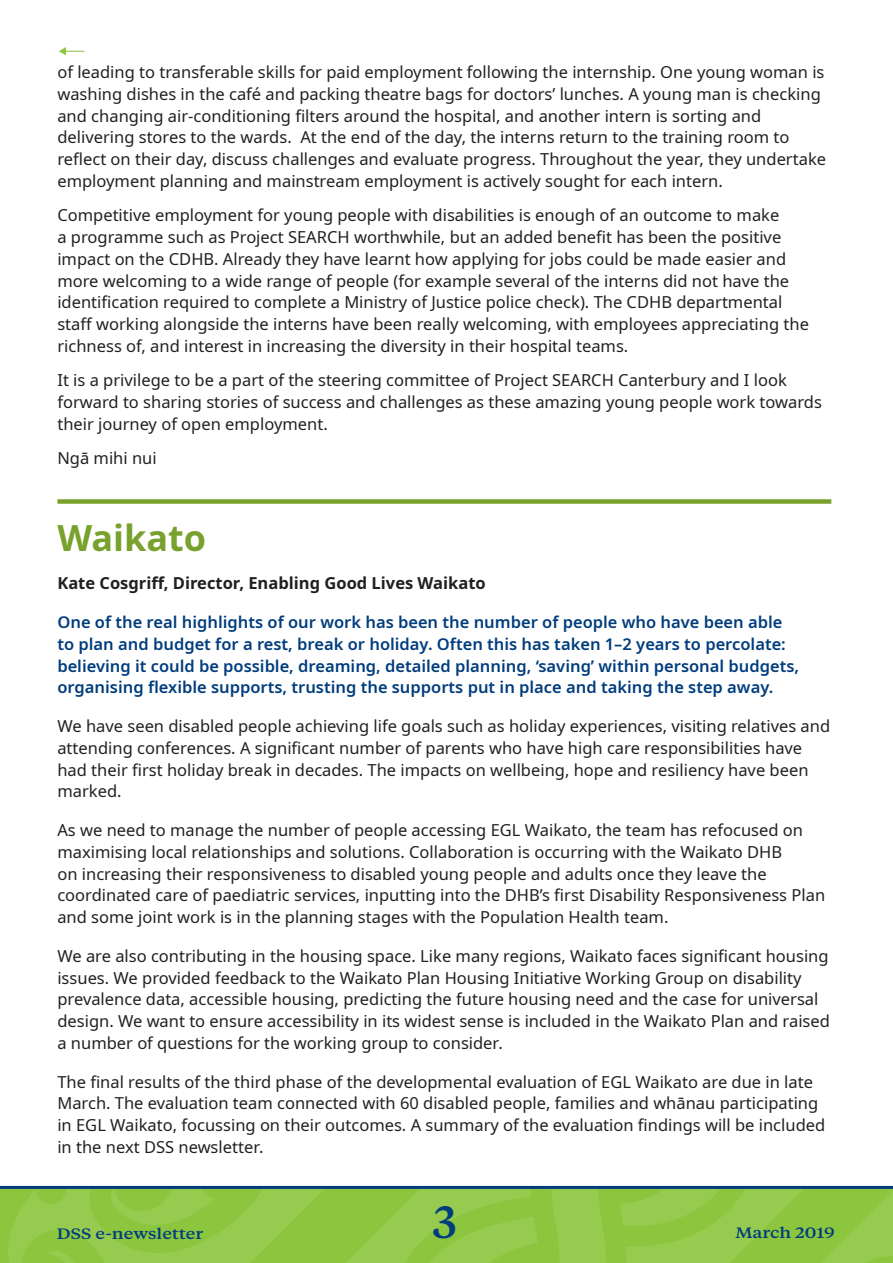
<style>
.page{position:relative;width:893px;height:1263px;background:#fff}
.page>*{position:absolute;margin:0;border:0;box-sizing:border-box;transform-origin:0 0}
.t1{font:500 45px "Tiempos Text";color:#013d7d}
.Head{font:700 36px "Noto Sans";color:#78a22d}
.Body_text{font:16.5px/21.8px "Noto Sans";color:#231f20}
.Body_text_1st_para{font:600 16.5px/21.8px "Noto Sans";color:#013d7d}
.Body_text-2{font:700 16.5px "Noto Sans";color:#231f20}
.t2{font:500 15px "Tiempos Text";color:#013d7d;scale:1.2 1}
</style>
<div class="page">
<svg style="left:0;top:1189px;width:893px;height:74px;background:#90c846"></svg>
<hr style="left:0;top:1186px;width:893px;height:3px;background:#013d7d">
<svg style="left:59px;top:47px;width:25px;height:8px"></svg>
<div style="left:57px;top:499px;width:774px;height:5px;background:#78a22d"></div>
<p class="Body_text" style="left:57px;top:62px;width:770px">of leading to transferable skills for paid employment following the internship. One young woman is washing dishes in the café and packing theatre bags for doctors’ lunches. A young man is checking and changing air-conditioning filters around the hospital, and another intern is sorting and delivering stores to the wards. At the end of the day, the interns return to the training room to reflect on their day, discuss challenges and evaluate progress. Throughout the year, they undertake employment planning and mainstream employment is actively sought for each intern.</p>
<p class="Body_text" style="left:57px;top:205px;width:753px">Competitive employment for young people with disabilities is enough of an outcome to make<br>a programme such as Project SEARCH worthwhile, but an added benefit has been the positive impact on the CDHB. Already they have learnt how applying for jobs could be made easier and more welcoming to a wide range of people (for example several of the interns did not have the identification required to complete a Ministry of Justice police check). The CDHB departmental staff working alongside the interns have been really welcoming, with employees appreciating the richness of, and interest in increasing the diversity in their hospital teams.</p>
<p class="Body_text" style="left:57px;top:370px;width:766px">It is a privilege to be a part of the steering committee of Project SEARCH Canterbury and I look forward to sharing stories of success and challenges as these amazing young people work towards their journey of open employment.</p>
<p class="Body_text" style="left:57px;top:448px;width:101px">Ngā mihi nui</p>
<p class="Head" style="left:57px;top:512px;width:150px">Waikato</p>
<p class="Body_text-2" style="left:57px;top:572px;width:430px">Kate Cosgriff, Director, Enabling Good Lives Waikato</p>
<p class="Body_text_1st_para" style="left:57px;top:611px;width:743px">One of the real highlights of our work has been the number of people who have been able to plan and budget for a rest, break or holiday. Often this has taken 1–2 years to percolate: believing it could be possible, dreaming, detailed planning, ‘saving’ within personal budgets, organising flexible supports, trusting the supports put in place and taking the step away.</p>
<p class="Body_text" style="left:57px;top:715px;width:774px">We have seen disabled people achieving life goals such as holiday experiences, visiting relatives and attending conferences. A significant number of parents who have high care responsibilities have had their first holiday break in decades. The impacts on wellbeing, hope and resiliency have been marked.</p>
<p class="Body_text" style="left:57px;top:819px;width:769px">As we need to manage the number of people accessing EGL Waikato, the team has refocused on maximising local relationships and solutions. Collaboration is occurring with the Waikato DHB<br>on increasing their responsiveness to disabled young people and adults once they leave the coordinated care of paediatric services, inputting into the DHB’s first Disability Responsiveness Plan and some joint work is in the planning stages with the Population Health team.</p>
<p class="Body_text" style="left:57px;top:945px;width:774px">We are also contributing in the housing space. Like many regions, Waikato faces significant housing issues. We provided feedback to the Waikato Plan Housing Initiative Working Group on disability prevalence data, accessible housing, predicting the future housing need and the case for universal design. We want to ensure accessibility in its widest sense is included in the Waikato Plan and raised a number of questions for the working group to consider.</p>
<p class="Body_text" style="left:57px;top:1071px;width:769px">The final results of the third phase of the developmental evaluation of EGL Waikato are due in late March. The evaluation team connected with 60 disabled people, families and whānau participating in EGL Waikato, focussing on their outcomes. A summary of the evaluation findings will be included in the next DSS newsletter.</p>
<p class="t2" style="left:57px;top:1224px;width:124px">DSS e-newsletter</p>
<h1 class="t1" style="left:432px;top:1192px;width:26px">3</h1>
<p class="t2" style="left:735px;top:1223px;width:84px">March 2019</p>
</div>
